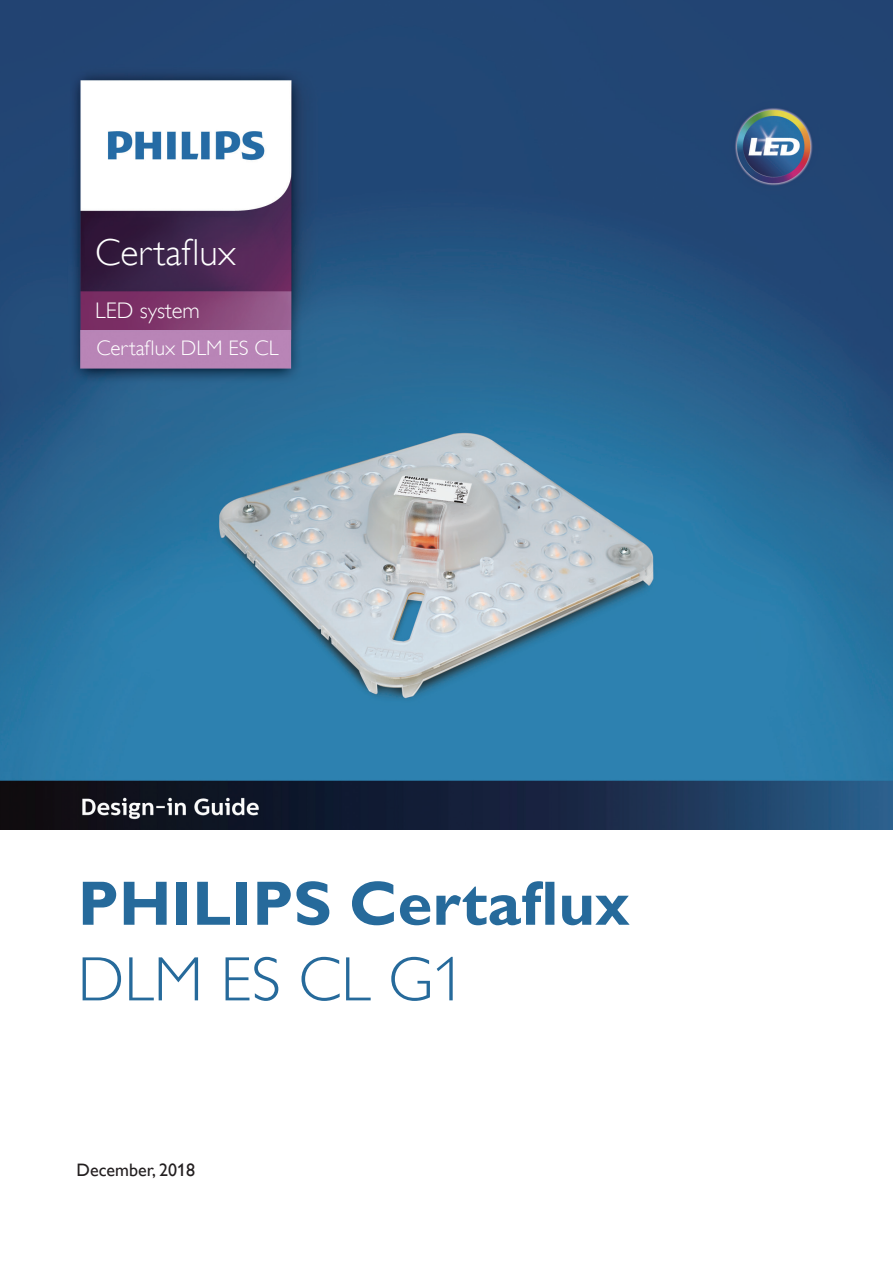
<style>
.page{position:relative;width:893px;height:1263px;background:#fff}
.page>*{position:absolute;margin:0;border:0;box-sizing:border-box;transform-origin:0 0}
.t1{font:700 63px "Gill Sans Alt One WGL";color:#266a9b}
.t2{font:63px "Gill Sans Alt One WGL Light";color:#266a9b}
.t3{font:37.5px "Gill Sans Alt One WGL Light";color:#fff}
.t4{font:22.5px "Gill Sans Alt One WGL Light";color:#fff}
.t5{font:21px "Gill Sans Alt One WGL Light";color:#fff}
.t6{font:18px "Gill Sans Alt One WGL";color:#231f20}
</style>
<div class="page">
<img style="left:0;top:0;width:893px;height:829px">
<h2 class="t3" style="left:95px;top:228px;width:142px">Certaflux</h2>
<p class="t4" style="left:95px;top:296px;width:106px">LED system</p>
<p class="t5" style="left:96px;top:334px;width:184px">Certaflux DLM ES CL</p>
<h1 class="t1" style="left:78px;top:860px;width:554px">PHILIPS Certaflux</h1>
<h1 class="t2" style="left:78px;top:938px;width:389px">DLM ES CL G1</h1>
<p class="t6" style="left:77px;top:1157px;width:120px">December, 2018</p>
</div>
